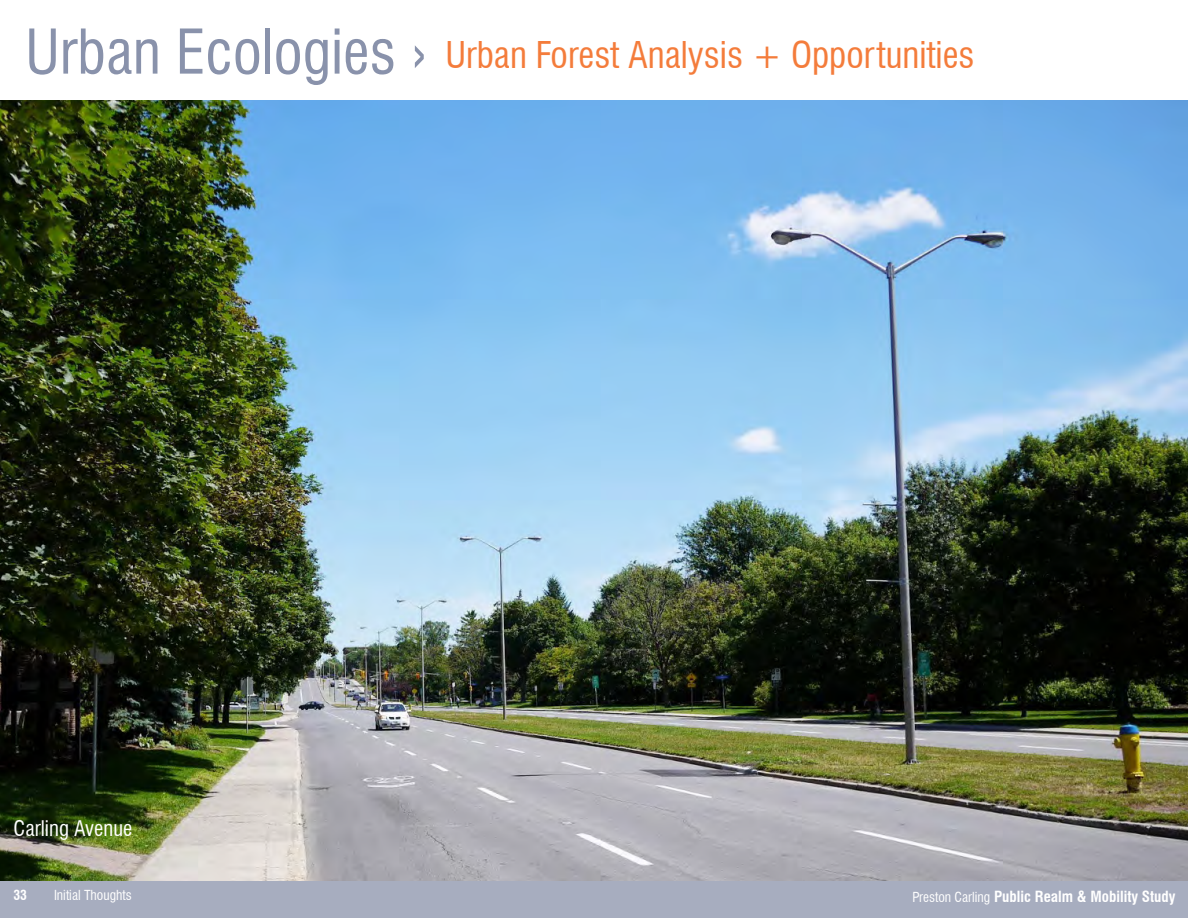
<style>
.page{position:relative;width:1188px;height:918px;background:#fff}
.page>*{position:absolute;margin:0;border:0;box-sizing:border-box;transform-origin:0 0}
._1502_Title{font:condensed 60px "Swiss 721 BT";color:#8992ab}
._1502_Subtitle{font:condensed 36px "Swiss 721 BT";color:#f47c3b}
._1502_Body{font:condensed 21px "Swiss 721 BT";color:#fff}
.t1{font:700 condensed 15px "Swiss 721 BT";color:#fff}
.t2{font:condensed 13.5px "Swiss 721 BT";color:#fff}
.t3{font:700 condensed 13.5px "Swiss 721 BT";color:#fff}
.s1{font-weight:400;font-size:13.5px}
</style>
<div class="page">
<div style="left:0;top:880px;width:1188px;height:38px;background:#a7adbf"></div>
<img style="left:0;top:100px;width:1188px;height:780px">
<p class="_1502_Title" style="left:25px;top:16px;width:404px">Urban Ecologies ›</p>
<p class="_1502_Subtitle" style="left:446px;top:33px;width:531px">Urban Forest Analysis + Opportunities</p>
<p class="_1502_Body" style="left:14px;top:816px;width:120px">Carling Avenue</p>
<p class="t3" style="left:14px;top:887px;width:15px">33</p>
<p class="t2" style="left:54px;top:887px;width:79px">Initial Thoughts</p>
<p class="t1" style="left:912px;top:887px;width:265px"><span class="s1">Preston Carling</span> Public Realm &amp; Mobility Study</p>
</div>
